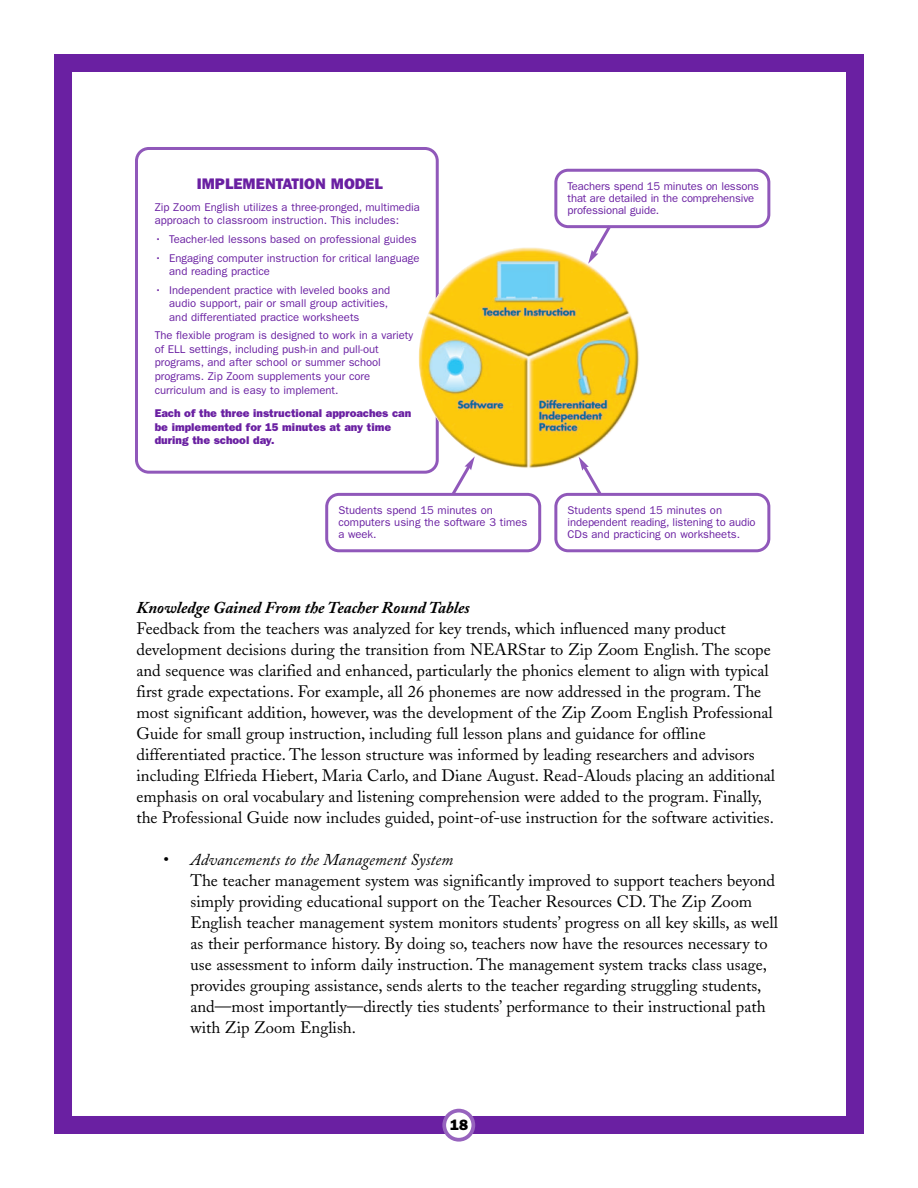
<style>
.page{position:relative;width:918px;height:1188px;background:#fff}
.page>*{position:absolute;margin:0;border:0;box-sizing:border-box;transform-origin:0 0}
.t1{font:16.5px/21px "Adobe Caslon";color:#000}
.t2{font:italic 700 16.5px "Adobe Caslon";color:#000}
.t3{font:800 15.3px "Franklin Gothic";color:#6a20a2}
.t4{font:800 15px "Franklin Gothic";color:#000}
.t5{font:11.25px/12px "Franklin Gothic";color:#6a20a2}
.t6{font:800 11.25px/13.5px "Franklin Gothic";color:#6a20a2}
.s1{font-style:italic}
</style>
<div class="page">
<div style="left:54px;top:54px;width:810px;height:1080px;border:18px solid #6a20a2"></div>
<svg style="left:442px;top:1109px;width:33px;height:33px"></svg>
<svg style="left:135px;top:147px;width:304px;height:327px"></svg>
<img style="left:419px;top:247px;width:221px;height:221px">
<svg style="left:554px;top:169px;width:216px;height:95px"></svg>
<svg style="left:554px;top:457px;width:216px;height:95px"></svg>
<svg style="left:325px;top:456px;width:216px;height:96px"></svg>
<p class="t3" style="left:197px;top:179px;width:188px">IMPLEMENTATION MODEL</p>
<p class="t5" style="left:155px;top:201px;width:267px;line-height:13.5px">Zip Zoom English utilizes a three-pronged, multimedia approach to classroom instruction. This includes:</p>
<p class="t5" style="left:155px;top:234px;width:263px">• Teacher-led lessons based on professional guides</p>
<p class="t5" style="left:169px;top:252px;width:252px;line-height:13.5px;text-indent:-15px">• Engaging computer instruction for critical language and reading practice</p>
<p class="t5" style="left:169px;top:284px;width:222px;line-height:13.5px;text-indent:-15px">• Independent practice with leveled books and audio support, pair or small group activities, and differentiated practice worksheets</p>
<p class="t5" style="left:155px;top:330px;width:260px;line-height:13.6px">The flexible program is designed to work in a variety of ELL settings, including push-in and pull-out programs, and after school or summer school programs. Zip Zoom supplements your core curriculum and is easy to implement.</p>
<p class="t6" style="left:155px;top:407px;width:258px">Each of the three instructional approaches can be implemented for 15 minutes at any time during the school day.</p>
<p class="t5" style="left:338px;top:505px;width:190px">Students spend 15 minutes on computers using the software 3 times a week.</p>
<p class="t5" style="left:568px;top:181px;width:193px">Teachers spend 15 minutes on lessons that are detailed in the comprehensive professional guide.</p>
<p class="t5" style="left:568px;top:505px;width:190px">Students spend 15 minutes on independent reading, listening to audio<br>CDs and practicing on worksheets.</p>
<p class="t2" style="left:136px;top:602px;width:335px">Knowledge Gained From the Teacher Round Tables</p>
<p class="t1" style="left:136px;top:620px;width:640px">Feedback from the teachers was analyzed for key trends, which influenced many product development decisions during the transition from NEARStar to Zip Zoom English. The scope and sequence was clarified and enhanced, particularly the phonics element to align with typical first grade expectations. For example, all 26 phonemes are now addressed in the program. The most significant addition, however, was the development of the Zip Zoom English Professional Guide for small group instruction, including full lesson plans and guidance for offline differentiated practice. The lesson structure was informed by leading researchers and advisors including Elfrieda Hiebert, Maria Carlo, and Diane August. Read-Alouds placing an additional emphasis on oral vocabulary and listening comprehension were added to the program. Finally, the Professional Guide now includes guided, point-of-use instruction for the software activities.</p>
<p class="t1" style="left:190px;top:851px;width:589px;text-indent:-27px">• <span class="s1">Advancements to the Management System<br></span>The teacher management system was significantly improved to support teachers beyond simply providing educational support on the Teacher Resources CD. The Zip Zoom English teacher management system monitors students’ progress on all key skills, as well as their performance history. By doing so, teachers now have the resources necessary to use assessment to inform daily instruction. The management system tracks class usage, provides grouping assistance, sends alerts to the teacher regarding struggling students, and—most importantly—directly ties students’ performance to their instructional path with Zip Zoom English.</p>
<p class="t4" style="left:450px;top:1120px;width:19px">18</p>
</div>
